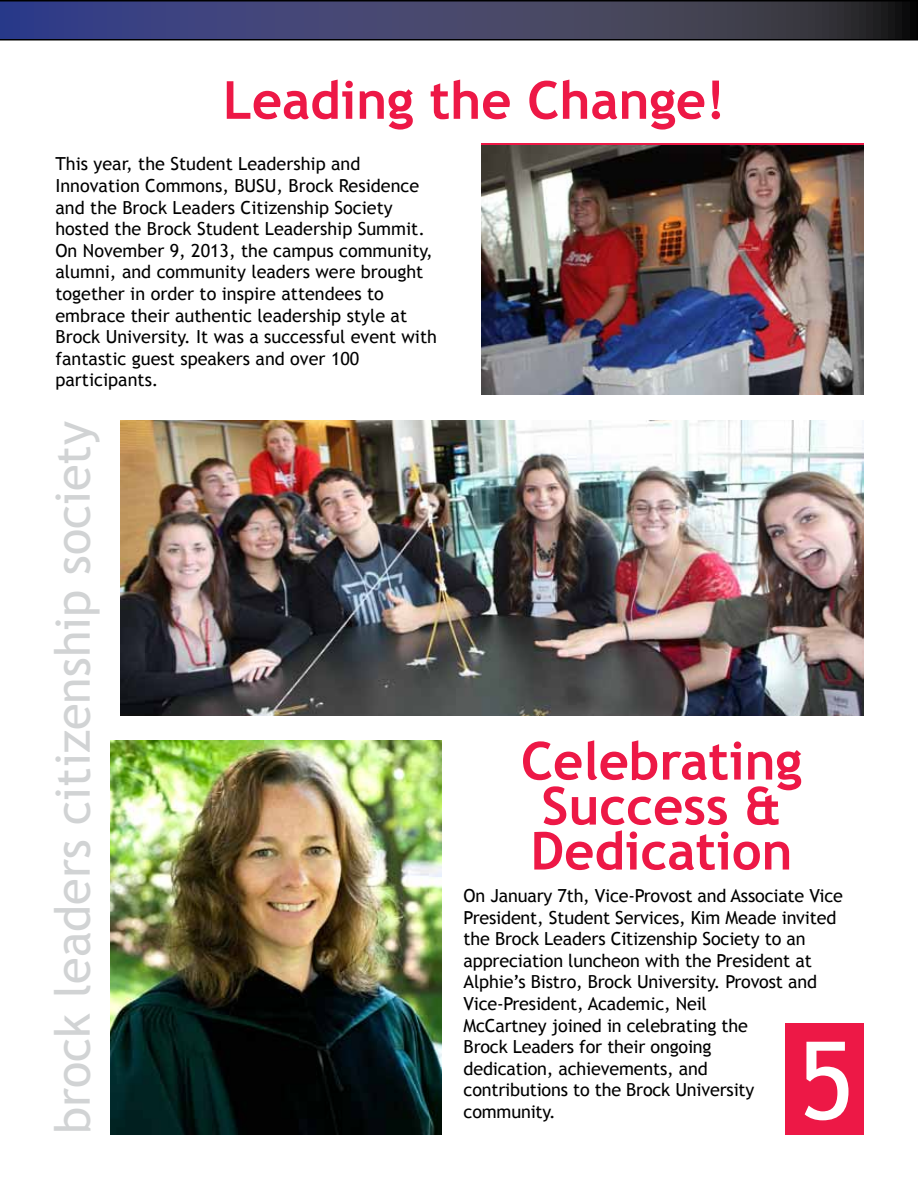
<style>
.page{position:relative;width:918px;height:1188px;background:#fff}
.page>*{position:absolute;margin:0;border:0;box-sizing:border-box;transform-origin:0 0}
.t1{font:108px "Trebuchet MS";color:#fff}
.t2{font:700 52.5px/45px "Trebuchet MS";color:#ed1846}
.t3{font:48.75px "Trebuchet MS";color:#d1d3d4}
.t4{font:18px/21.6px "Trebuchet MS";color:#000}
</style>
<div class="page">
<svg style="left:0;top:0;width:918px;height:40px;background:#393c5e"></svg>
<div style="left:786px;top:1023px;width:78px;height:111px;background:#ed1846"></div>
<img style="left:110px;top:741px;width:331px;height:394px">
<img style="left:481px;top:146px;width:383px;height:248px">
<img style="left:121px;top:421px;width:743px;height:295px">
<h2 class="t2" style="left:223px;top:78px;width:504px">Leading the Change!</h2>
<p class="t4" style="left:56px;top:154px;width:383px">This year, the Student Leadership and Innovation Commons, BUSU, Brock Residence and the Brock Leaders Citizenship Society hosted the Brock Student Leadership Summit.<br>On November 9, 2013, the campus community, alumni, and community leaders were brought together in order to inspire attendees to embrace their authentic leadership style at Brock University. It was a successful event with fantastic guest speakers and over 100 participants.</p>
<h3 class="t3" style="left:44px;top:1134px;width:714px;rotate:-90deg">brock leaders citizenship society</h3>
<h2 class="t2" style="left:521px;top:738px;width:283px">Celebrating<br>Success &amp;<br>Dedication</h2>
<p class="t4" style="left:464px;top:885px;width:381px">On January 7th, Vice-Provost and Associate Vice President, Student Services, Kim Meade invited the Brock Leaders Citizenship Society to an appreciation luncheon with the President at Alphie’s Bistro, Brock University. Provost and Vice-President, Academic, Neil<br>McCartney joined in celebrating the<br>Brock Leaders for their ongoing<br>dedication, achievements, and<br>contributions to the Brock University community.</p>
<h1 class="t1" style="left:798px;top:1017px;width:58px">5</h1>
</div>
